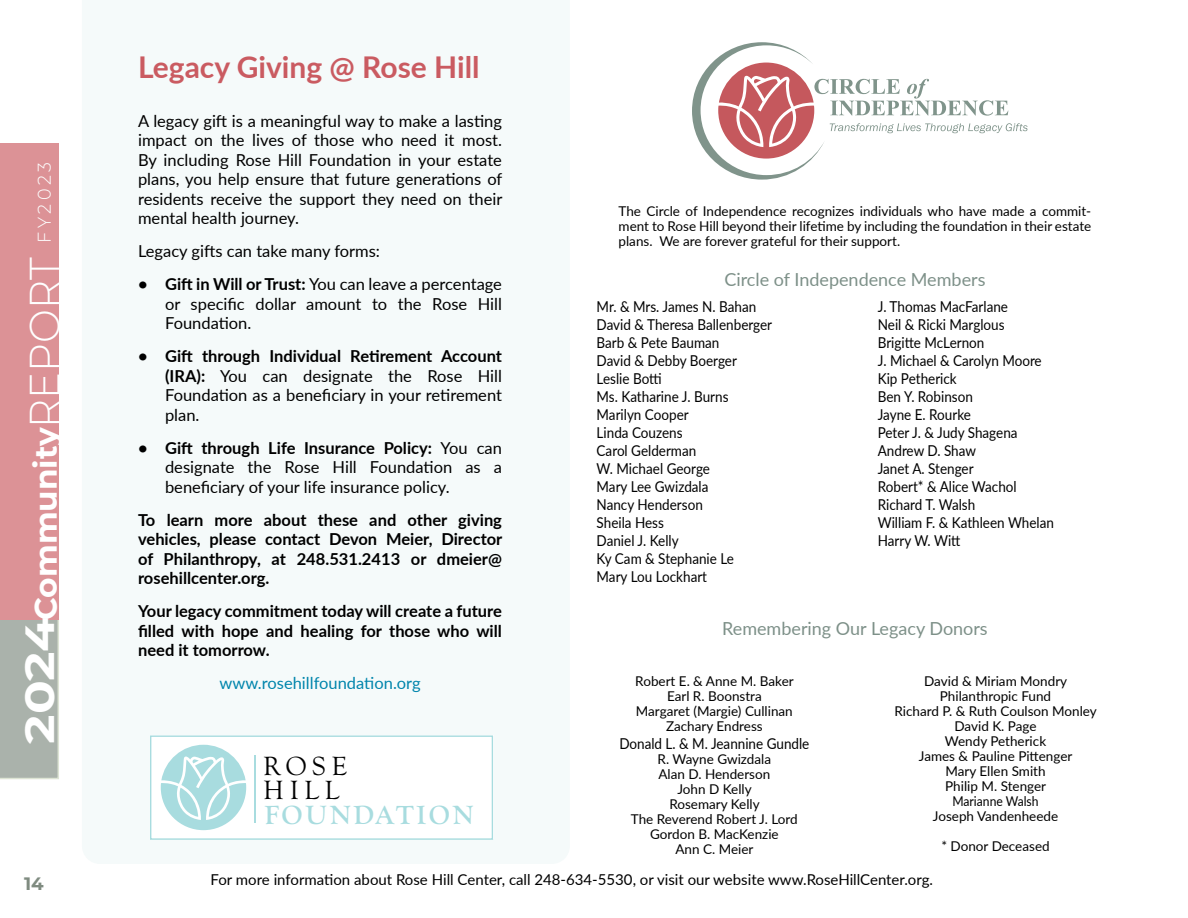
<style>
.page{position:relative;width:1188px;height:918px;background:#fff}
.page>*{position:absolute;margin:0;border:0;box-sizing:border-box;transform-origin:0 0}
.t1{font:700 31.2px "Montserrat";color:#fff}
.t2{font:700 30px "Lato";color:#ca5b61}
.t3{font:700 27.15px "Goudy Old Style T";letter-spacing:.1em;color:#a8dcdf}
.t4{font:27.15px/23.9px "Goudy Old Style T";letter-spacing:.2em;color:#010101}
.t5{font:300 18.45px "Montserrat";letter-spacing:.2em;color:#fff;scale:.96 1}
.t6{font:18px "Lato";color:#7d9088}
.t7{font:700 18px "Montserrat";color:#7f8b80}
.t8{font:16.5px/19.5px "Lato";color:#000;text-align:justify}
.t9{font:700 16.5px/19.5px "Lato";color:#000;text-align:justify}
.t10{font:16.5px "Lato";color:#0085ac}
.t11{font:15px/18px "Lato";color:#000;scale:.9 1}
.t12{font:15px "Lato";color:#000}
.t13{font:13.5px/15px "Lato";color:#000;text-align:center}
.s1{font-size:40.95px}
.s2{font-weight:300;font-size:42.15px}
.s3{font-weight:700}
</style>
<div class="page">
<div style="left:0;top:620px;width:59px;height:159px;background:#aab2ab"></div>
<div style="left:0;top:144px;width:59px;height:476px;background:#dc9296"></div>
<svg style="left:692px;top:42px;width:336px;height:138px"></svg>
<div style="left:150px;top:735px;width:343px;height:104px;border:1px solid #a8dcdf"></div>
<svg style="left:161px;top:745px;width:85px;height:85px"></svg>
<hr style="left:255px;top:755px;width:1px;height:68px;background:#a8dcdf">
<p class="t5" style="left:32px;top:243px;width:85px;rotate:-90deg">FY2023</p>
<h1 class="t1" style="left:23px;top:744px;width:487px;rotate:-90deg"><span class="s1">2024</span>Community<span class="s2">REPORT</span></h1>
<h2 class="t2" style="left:138px;top:45px;width:343px">Legacy Giving @ Rose Hill</h2>
<p class="t8" style="left:138px;top:110px;width:366px">A legacy gift is a meaningful way to make a lasting impact on the lives of those who need it most.<br>By including Rose Hill Foundation in your estate plans, you help ensure that future generations of residents receive the support they need on their mental health journey.</p>
<p class="t8" style="left:138px;top:241px;width:244px">Legacy gifts can take many forms:</p>
<p class="t8" style="left:165px;top:274px;width:338px;text-indent:-27px"><span class="s3">• Gift in Will or Trust:</span> You can leave a percentage or specific dollar amount to the Rose Hill Foundation.</p>
<p class="t8" style="left:165px;top:346px;width:338px;text-indent:-27px"><span class="s3">• Gift through Individual Retirement Account (IRA):</span> You can designate the Rose Hill Foundation as a beneficiary in your retirement plan.</p>
<p class="t8" style="left:165px;top:437px;width:338px;text-indent:-27px"><span class="s3">• Gift through Life Insurance Policy:</span> You can designate the Rose Hill Foundation as a beneficiary of your life insurance policy.</p>
<p class="t9" style="left:138px;top:509px;width:366px">To learn more about these and other giving vehicles, please contact Devon Meier, Director of Philanthropy, at 248.531.2413 or dmeier@ rosehillcenter.org.</p>
<p class="t9" style="left:138px;top:601px;width:365px">Your legacy commitment today will create a future filled with hope and healing for those who will need it tomorrow.</p>
<p class="t10" style="left:219px;top:671px;width:203px">www.rosehillfoundation.org</p>
<h3 class="t4" style="left:263px;top:755px;width:86px">ROSE<br>HILL</h3>
<h3 class="t3" style="left:264px;top:800px;width:211px">FOUNDATION</h3>
<p class="t13" style="left:619px;top:203px;width:474px;text-align:justify">The Circle of Independence recognizes individuals who have made a commit&shy;ment to Rose Hill beyond their lifetime by including the foundation in their estate plans. We are forever grateful for their support.</p>
<p class="t6" style="left:724px;top:267px;width:263px">Circle of Independence Members</p>
<p class="t11" style="left:597px;top:296px;width:197px">Mr. &amp; Mrs. James N. Bahan<br>David &amp; Theresa Ballenberger<br>Barb &amp; Pete Bauman<br>David &amp; Debby Boerger<br>Leslie Botti<br>Ms. Katharine J. Burns<br>Marilyn Cooper<br>Linda Couzens<br>Carol Gelderman<br>W. Michael George<br>Mary Lee Gwizdala<br>Nancy Henderson<br>Sheila Hess<br>Daniel J. Kelly<br>Ky Cam &amp; Stephanie Le<br>Mary Lou Lockhart</p>
<p class="t11" style="left:878px;top:296px;width:197px">J. Thomas MacFarlane<br>Neil &amp; Ricki Marglous<br>Brigitte McLernon<br>J. Michael &amp; Carolyn Moore<br>Kip Petherick<br>Ben Y. Robinson<br>Jayne E. Rourke<br>Peter J. &amp; Judy Shagena<br>Andrew D. Shaw<br>Janet A. Stenger<br>Robert* &amp; Alice Wachol<br>Richard T. Walsh<br>William F. &amp; Kathleen Whelan<br>Harry W. Witt</p>
<p class="t6" style="left:722px;top:616px;width:267px">Remembering Our Legacy Donors</p>
<p class="t13" style="left:635px;top:673px;width:160px">Robert E. &amp; Anne M. Baker<br>Earl R. Boonstra<br>Margaret (Margie) Cullinan<br>Zachary Endress</p>
<p class="t11" style="left:619px;top:734px;width:213px">Donald L. &amp; M. Jeannine Gundle</p>
<p class="t13" style="left:631px;top:751px;width:168px">R. Wayne Gwizdala<br>Alan D. Henderson<br>John D Kelly<br>Rosemary Kelly<br>The Reverend Robert J. Lord<br>Gordon B. MacKenzie<br>Ann C. Meier</p>
<p class="t13" style="left:895px;top:673px;width:204px">David &amp; Miriam Mondry<br>Philanthropic Fund<br>Richard P. &amp; Ruth Coulson Monley<br>David K. Page<br>Wendy Petherick<br>James &amp; Pauline Pittenger<br>Mary Ellen Smith<br>Philip M. Stenger<br>Marianne Walsh<br>Joseph Vandenheede</p>
<p class="t13" style="left:941px;top:838px;width:110px">* Donor Deceased</p>
<p class="t7" style="left:24px;top:871px;width:21px">14</p>
<p class="t12" style="left:211px;top:869px;width:724px">For more information about Rose Hill Center, call 248-634-5530, or visit our website www.RoseHillCenter.org.</p>
</div>
